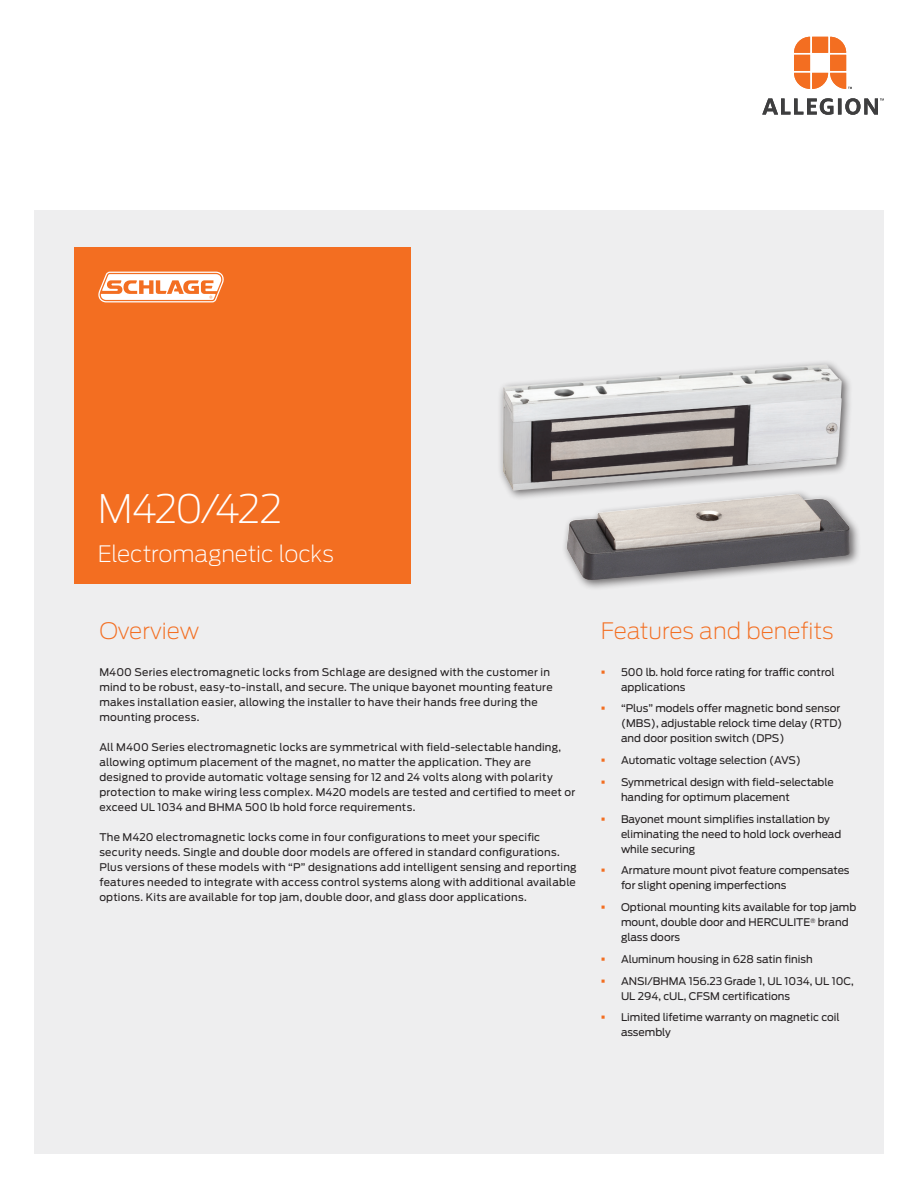
<style>
.page{position:relative;width:918px;height:1188px;background:#fff}
.page>*{position:absolute;margin:0;border:0;box-sizing:border-box;transform-origin:0 0}
.Headline_26_31pt{font:200 39px "Antenna";letter-spacing:-.045em;color:#fff}
.Section_subhead_15_1{font:200 22.5px "Antenna";color:#f36e21}
.Subheadline_15_17pt{font:200 22.5px "Antenna";letter-spacing:-.01em;color:#fff}
.Body_text_8_5_12pt{font:10.5px/15px "Antenna";letter-spacing:.01em;color:#231f20}
.s1{color:#f36e21}
</style>
<div class="page">
<div style="left:34px;top:210px;width:850px;height:944px;background:#eeeeef"></div>
<div style="left:497px;top:359px;width:364px;height:232px;background:#231f20;opacity:.65"></div>
<img style="left:502px;top:365px;width:349px;height:216px">
<svg style="left:794px;top:37px;width:58px;height:52px"></svg>
<svg style="left:762px;top:98px;width:122px;height:17px"></svg>
<div style="left:74px;top:247px;width:337px;height:336px;background:#f36e21"></div>
<svg style="left:98px;top:272px;width:126px;height:30px"></svg>
<p class="Headline_26_31pt" style="left:98px;top:483px;width:186px">M420/422</p>
<p class="Subheadline_15_17pt" style="left:98px;top:539px;width:238px">Electromagnetic locks</p>
<p class="Section_subhead_15_1" style="left:99px;top:616px;width:101px">Overview</p>
<p class="Body_text_8_5_12pt" style="left:99px;top:665px;width:455px">M400 Series electromagnetic locks from Schlage are designed with the customer in mind to be robust, easy-to-install, and secure. The unique bayonet mounting feature makes installation easier, allowing the installer to have their hands free during the mounting process.</p>
<p class="Body_text_8_5_12pt" style="left:99px;top:740px;width:478px">All M400 Series electromagnetic locks are symmetrical with field-selectable handing, allowing optimum placement of the magnet, no matter the application. They are designed to provide automatic voltage sensing for 12 and 24 volts along with polarity protection to make wiring less complex. M420 models are tested and certified to meet or exceed UL 1034 and BHMA 500 lb hold force requirements.</p>
<p class="Body_text_8_5_12pt" style="left:99px;top:830px;width:479px">The M420 electromagnetic locks come in four configurations to meet your specific security needs. Single and double door models are offered in standard configurations.<br>Plus versions of these models with “P” designations add intelligent sensing and reporting features needed to integrate with access control systems along with additional available options. Kits are available for top jam, double door, and glass door applications.</p>
<p class="Section_subhead_15_1" style="left:601px;top:616px;width:234px">Features and benefits</p>
<p class="Body_text_8_5_12pt" style="left:621px;top:664px;width:215px;text-indent:-20px"><span class="s1">▪</span> 500 lb. hold force rating for traffic control applications</p>
<p class="Body_text_8_5_12pt" style="left:621px;top:701px;width:223px;text-indent:-20px"><span class="s1">▪</span> “Plus” models offer magnetic bond sensor (MBS), adjustable relock time delay (RTD) and door position switch (DPS)</p>
<p class="Body_text_8_5_12pt" style="left:601px;top:753px;width:202px"><span class="s1">▪</span> Automatic voltage selection (AVS)</p>
<p class="Body_text_8_5_12pt" style="left:621px;top:774px;width:214px;text-indent:-20px"><span class="s1">▪</span> Symmetrical design with field-selectable handing for optimum placement</p>
<p class="Body_text_8_5_12pt" style="left:621px;top:811px;width:222px;text-indent:-20px"><span class="s1">▪</span> Bayonet mount simplifies installation by eliminating the need to hold lock overhead while securing</p>
<p class="Body_text_8_5_12pt" style="left:621px;top:863px;width:230px;text-indent:-20px"><span class="s1">▪</span> Armature mount pivot feature compensates for slight opening imperfections</p>
<p class="Body_text_8_5_12pt" style="left:621px;top:900px;width:237px;text-indent:-20px"><span class="s1">▪</span> Optional mounting kits available for top jamb mount, double door and HERCULITE<sup>®</sup> brand glass doors</p>
<p class="Body_text_8_5_12pt" style="left:601px;top:951px;width:213px"><span class="s1">▪</span> Aluminum housing in 628 satin finish</p>
<p class="Body_text_8_5_12pt" style="left:621px;top:973px;width:234px;text-indent:-20px"><span class="s1">▪</span> ANSI/BHMA 156.23 Grade 1, UL 1034, UL 10C,<br>UL 294, cUL, CFSM certifications</p>
<p class="Body_text_8_5_12pt" style="left:621px;top:1010px;width:220px;text-indent:-20px"><span class="s1">▪</span> Limited lifetime warranty on magnetic coil assembly</p>
</div>
